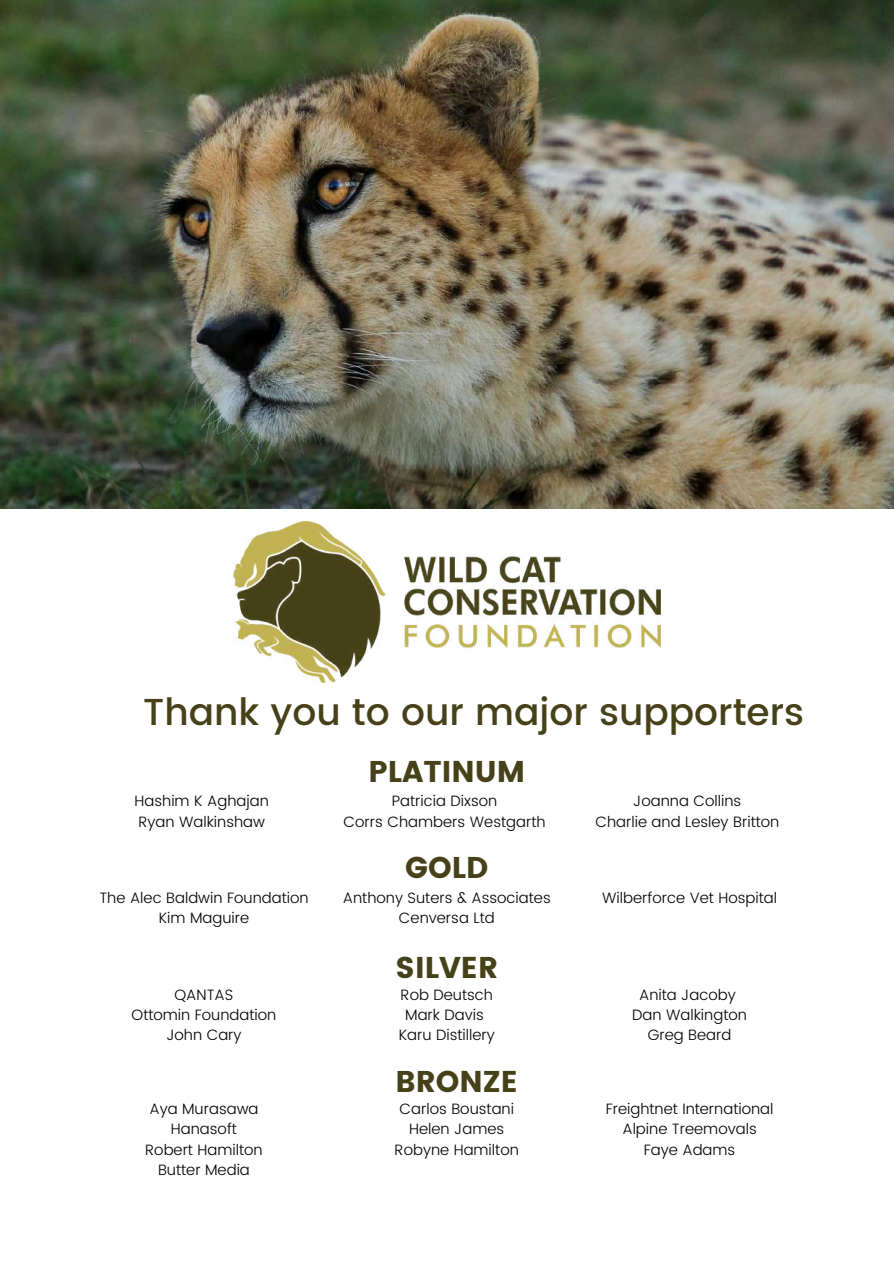
<style>
.page{position:relative;width:894px;height:1264px;background:#fff}
.page>*{position:absolute;margin:0;border:0;box-sizing:border-box;transform-origin:0 0}
.t1{font:500 37.5px "Poppins";color:#474119}
.t2{font:700 30px "Poppins";color:#474119}
.t3{font:300 15px/20.2px "Poppins";color:#000;text-align:center}
</style>
<div class="page">
<img style="left:0;top:0;width:893px;height:508px">
<img style="left:234px;top:521px;width:426px;height:161px">
<h1 class="t1" style="left:143px;top:685px;width:662px">Thank you to our major supporters</h1>
<h2 class="t2" style="left:368px;top:750px;width:158px">PLATINUM</h2>
<p class="t3" style="left:134px;top:791px;width:136px;text-align:left">Hashim K Aghajan<br>Ryan Walkinshaw</p>
<p class="t3" style="left:343px;top:791px;width:204px">Patricia Dixson<br>Corrs Chambers Westgarth</p>
<p class="t3" style="left:595px;top:791px;width:185px">Joanna Collins<br>Charlie and Lesley Britton</p>
<h2 class="t2" style="left:405px;top:846px;width:85px">GOLD</h2>
<p class="t3" style="left:99px;top:887px;width:211px">The Alec Baldwin Foundation<br>Kim Maguire</p>
<p class="t3" style="left:343px;top:887px;width:209px">Anthony Suters &amp; Associates<br>Cenversa Ltd</p>
<p class="t3" style="left:602px;top:887px;width:176px">Wilberforce Vet Hospital</p>
<h2 class="t2" style="left:395px;top:946px;width:104px">SILVER</h2>
<p class="t3" style="left:132px;top:984px;width:146px">QANTAS<br>Ottomin Foundation<br>John Cary</p>
<p class="t3" style="left:398px;top:984px;width:98px">Rob Deutsch<br>Mark Davis<br>Karu Distillery</p>
<p class="t3" style="left:632px;top:984px;width:116px">Anita Jacoby<br>Dan Walkington<br>Greg Beard</p>
<h2 class="t2" style="left:395px;top:1060px;width:124px">BRONZE</h2>
<p class="t3" style="left:145px;top:1098px;width:119px">Aya Murasawa<br>Hanasoft<br>Robert Hamilton<br>Butter Media</p>
<p class="t3" style="left:394px;top:1098px;width:126px">Carlos Boustani<br>Helen James<br>Robyne Hamilton</p>
<p class="t3" style="left:605px;top:1098px;width:169px">Freightnet International<br>Alpine Treemovals<br>Faye Adams</p>
</div>
